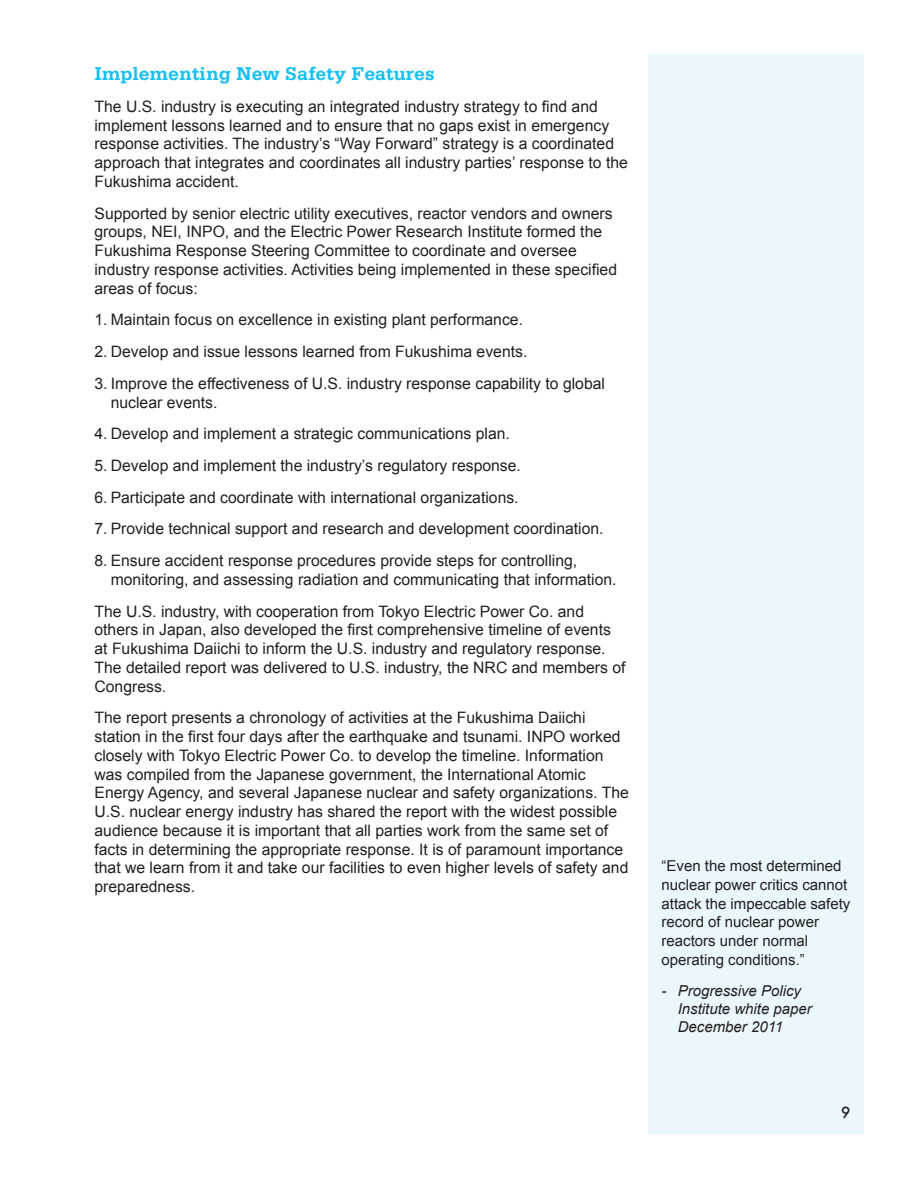
<style>
.page{position:relative;width:918px;height:1188px;background:#fff}
.page>*{position:absolute;margin:0;border:0;box-sizing:border-box;transform-origin:0 0}
.Sub_-_Header{font:700 19.5px "Serifa Std";color:#15c0f2}
.Main_Text{font:15.75px/18.8px "Arial";color:#231f20}
.Bulleted_Text{font:15.75px/18.8px "Arial";color:#231f20}
.Side_Bar_Text{font:15px/18.8px "Arial";color:#231f20}
.Side_Bar_Text_Credit{font:italic 15px/18px "Arial";color:#231f20}
.t1{font:500 15px "Futura";color:#231f20}
</style>
<div class="page">
<div style="left:648px;top:54px;width:216px;height:1080px;background:#eaf7fd"></div>
<p class="Sub_-_Header" style="left:94px;top:62px;width:342px">Implementing New Safety Features</p>
<p class="Main_Text" style="left:94px;top:97px;width:535px">The U.S. industry is executing an integrated industry strategy to find and implement lessons learned and to ensure that no gaps exist in emergency response activities. The industry’s “Way Forward” strategy is a coordinated approach that integrates and coordinates all industry parties’ response to the Fukushima accident.</p>
<p class="Main_Text" style="left:94px;top:204px;width:524px">Supported by senior electric utility executives, reactor vendors and owners groups, NEI, INPO, and the Electric Power Research Institute formed the Fukushima Response Steering Committee to coordinate and oversee industry response activities. Activities being implemented in these specified areas of focus:</p>
<p class="Bulleted_Text" style="left:94px;top:311px;width:430px">1. Maintain focus on excellence in existing plant performance.</p>
<p class="Bulleted_Text" style="left:94px;top:342px;width:434px">2. Develop and issue lessons learned from Fukushima events.</p>
<p class="Bulleted_Text" style="left:111px;top:374px;width:496px;text-indent:-16px">3. Improve the effectiveness of U.S. industry response capability to global nuclear events.</p>
<p class="Bulleted_Text" style="left:94px;top:425px;width:417px">4. Develop and implement a strategic communications plan.</p>
<p class="Bulleted_Text" style="left:94px;top:456px;width:428px">5. Develop and implement the industry’s regulatory response.</p>
<p class="Bulleted_Text" style="left:94px;top:488px;width:426px">6. Participate and coordinate with international organizations.</p>
<p class="Bulleted_Text" style="left:94px;top:520px;width:511px">7. Provide technical support and research and development coordination.</p>
<p class="Bulleted_Text" style="left:111px;top:551px;width:507px;text-indent:-16px">8. Ensure accident response procedures provide steps for controlling, monitoring, and assessing radiation and communicating that information.</p>
<p class="Main_Text" style="left:94px;top:602px;width:533px">The U.S. industry, with cooperation from Tokyo Electric Power Co. and others in Japan, also developed the first comprehensive timeline of events at Fukushima Daiichi to inform the U.S. industry and regulatory response.<br>The detailed report was delivered to U.S. industry, the NRC and members of Congress.</p>
<p class="Main_Text" style="left:94px;top:709px;width:536px">The report presents a chronology of activities at the Fukushima Daiichi station in the first four days after the earthquake and tsunami. INPO worked closely with Tokyo Electric Power Co. to develop the timeline. Information was compiled from the Japanese government, the International Atomic Energy Agency, and several Japanese nuclear and safety organizations. The U.S. nuclear energy industry has shared the report with the widest possible audience because it is important that all parties work from the same set of facts in determining the appropriate response. It is of paramount importance that we learn from it and take our facilities to even higher levels of safety and preparedness.</p>
<p class="Side_Bar_Text" style="left:662px;top:857px;width:190px">“Even the most determined nuclear power critics cannot attack the impeccable safety record of nuclear power reactors under normal operating conditions.”</p>
<p class="Side_Bar_Text_Credit" style="left:678px;top:982px;width:136px;text-indent:-16px">- Progressive Policy<br>Institute white paper<br>December 2011</p>
<p class="t1" style="left:841px;top:1102px;width:11px">9</p>
</div>
